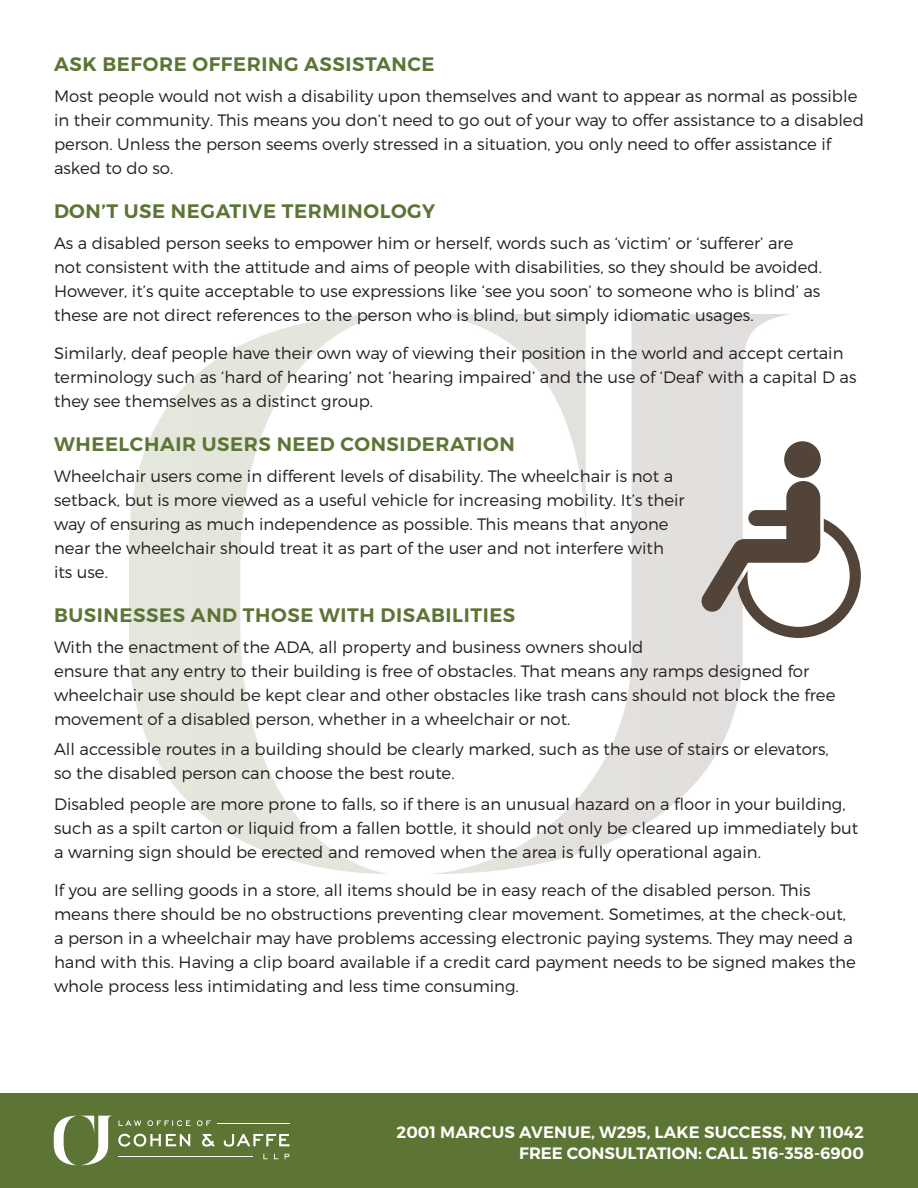
<style>
.page{position:relative;width:918px;height:1188px;background:#fff}
.page>*{position:absolute;margin:0;border:0;box-sizing:border-box;transform-origin:0 0}
.t1{font:600 19.5px "Montserrat";letter-spacing:.03em;color:#5c7434}
.t2{font:300 16.5px/24px "Montserrat";color:#231f20}
.t3{font:600 16.5px/21px "Montserrat";color:#fff;text-align:right}
</style>
<div class="page">
<div style="left:0;top:1093px;width:918px;height:95px;background:#5c7434"></div>
<svg style="left:54px;top:1116px;width:57px;height:49px"></svg>
<hr style="left:118px;top:1156px;width:135px;height:1px;background:#fff">
<hr style="left:217px;top:1123px;width:73px;height:1px;background:#fff">
<svg style="left:119px;top:1120px;width:92px;height:6px"></svg>
<svg style="left:118px;top:1134px;width:171px;height:13px"></svg>
<svg style="left:263px;top:1154px;width:27px;height:5px"></svg>
<img style="left:130px;top:315px;width:658px;height:558px">
<svg style="left:699px;top:480px;width:162px;height:159px"></svg>
<div style="left:785px;top:442px;width:35px;height:35px;background:#524438;border-radius:50%"></div>
<div style="left:784px;top:441px;width:37px;height:37px;border:2px solid #524438;border-radius:50%"></div>
<div style="left:749px;top:511px;width:61px;height:14px;background:#524438;border-radius:7px"></div>
<div style="left:748px;top:510px;width:63px;height:16px;border:2px solid #524438;border-radius:7px"></div>
<p class="t1" style="left:54px;top:52px;width:382px">ASK BEFORE OFFERING ASSISTANCE</p>
<p class="t2" style="left:54px;top:84px;width:811px">Most people would not wish a disability upon themselves and want to appear as normal as possible in their community. This means you don’t need to go out of your way to offer assistance to a disabled person. Unless the person seems overly stressed in a situation, you only need to offer assistance if asked to do so.</p>
<p class="t1" style="left:54px;top:199px;width:383px">DON’T USE NEGATIVE TERMINOLOGY</p>
<p class="t2" style="left:54px;top:231px;width:769px">As a disabled person seeks to empower him or herself, words such as ‘victim’ or ‘sufferer’ are not consistent with the attitude and aims of people with disabilities, so they should be avoided.<br>However, it’s quite acceptable to use expressions like ‘see you soon’ to someone who is blind’ as these are not direct references to the person who is blind, but simply idiomatic usages.</p>
<p class="t2" style="left:54px;top:340px;width:804px">Similarly, deaf people have their own way of viewing their position in the world and accept certain terminology such as ‘hard of hearing’ not ‘hearing impaired’ and the use of ‘Deaf’ with a capital D as they see themselves as a distinct group.</p>
<p class="t1" style="left:54px;top:432px;width:462px">WHEELCHAIR USERS NEED CONSIDERATION</p>
<p class="t2" style="left:54px;top:463px;width:632px">Wheelchair users come in different levels of disability. The wheelchair is not a setback, but is more viewed as a useful vehicle for increasing mobility. It’s their way of ensuring as much independence as possible. This means that anyone near the wheelchair should treat it as part of the user and not interfere with its use.</p>
<p class="t1" style="left:54px;top:603px;width:463px">BUSINESSES AND THOSE WITH DISABILITIES</p>
<p class="t2" style="left:54px;top:634px;width:783px">With the enactment of the ADA, all property and business owners should<br>ensure that any entry to their building is free of obstacles. That means any ramps designed for wheelchair use should be kept clear and other obstacles like trash cans should not block the free movement of a disabled person, whether in a wheelchair or not.</p>
<p class="t2" style="left:54px;top:737px;width:776px">All accessible routes in a building should be clearly marked, such as the use of stairs or elevators, so the disabled person can choose the best route.</p>
<p class="t2" style="left:54px;top:792px;width:806px">Disabled people are more prone to falls, so if there is an unusual hazard on a floor in your building, such as a spilt carton or liquid from a fallen bottle, it should not only be cleared up immediately but a warning sign should be erected and removed when the area is fully operational again.</p>
<p class="t2" style="left:54px;top:877px;width:803px">If you are selling goods in a store, all items should be in easy reach of the disabled person. This means there should be no obstructions preventing clear movement. Sometimes, at the check-out, a person in a wheelchair may have problems accessing electronic paying systems. They may need a hand with this. Having a clip board available if a credit card payment needs to be signed makes the whole process less intimidating and less time consuming.</p>
<p class="t3" style="left:397px;top:1122px;width:469px">2001 MARCUS AVENUE, W295, LAKE SUCCESS, NY 11042<br>FREE CONSULTATION: CALL 516-358-6900</p>
</div>
